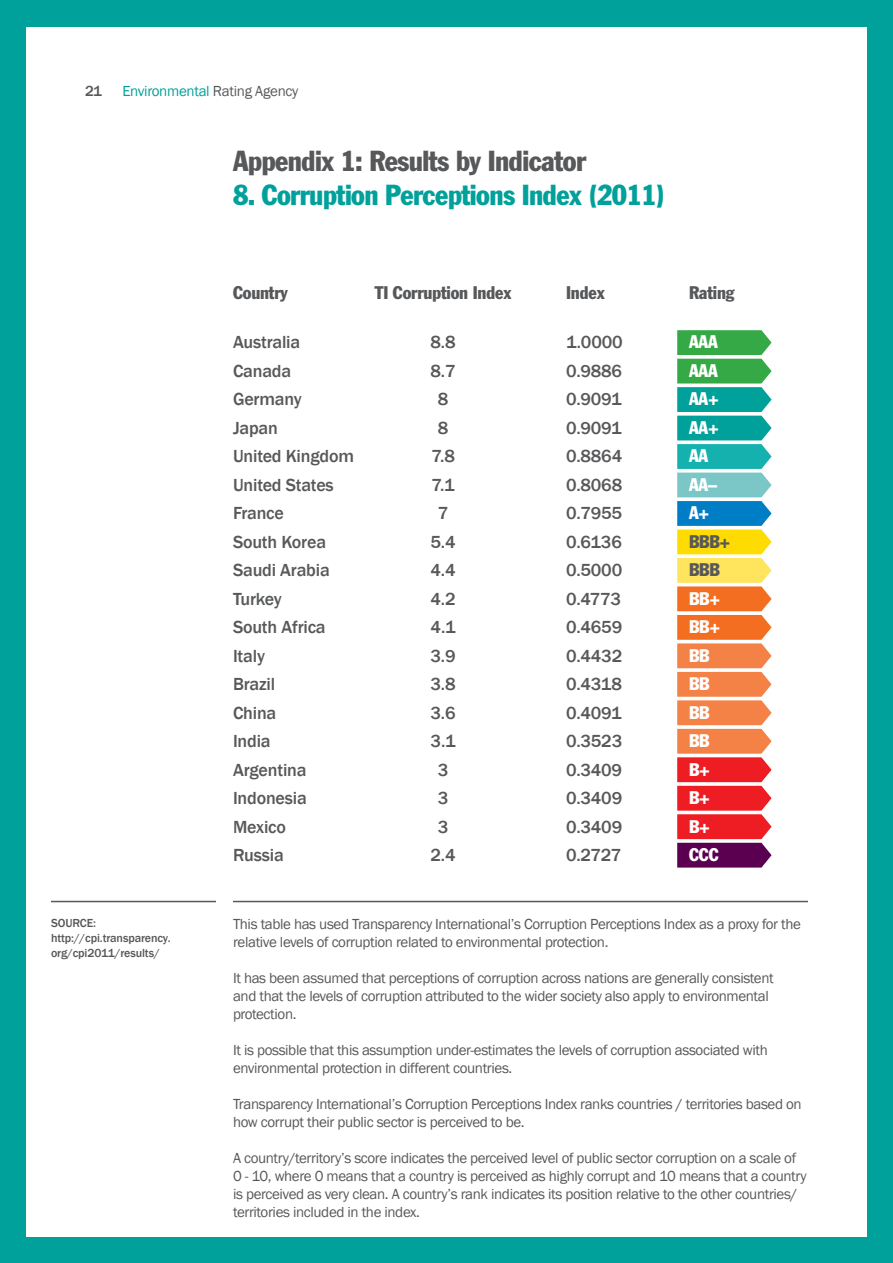
<style>
.page{position:relative;width:893px;height:1263px;background:#fff}
.page>*{position:absolute;margin:0;border:0;box-sizing:border-box;transform-origin:0 0}
.t1{font:condensed 28.5px "Franklin Gothic";letter-spacing:-.02em;color:#00a09b}
.t2{font:condensed 28.5px "Franklin Gothic";letter-spacing:-.02em;color:#57585a}
.t3{font:500 18px "Franklin Gothic";letter-spacing:-.01em;color:#57585a}
.t4{font:condensed 18px "Franklin Gothic";letter-spacing:-.01em;color:#57585a}
.t5{font:condensed 18px "Franklin Gothic";letter-spacing:-.01em;color:#fff}
.t6{font:15px/18px "Franklin Gothic";letter-spacing:-.025em;color:#57585a}
.t7{font:15px "Franklin Gothic";letter-spacing:-.02em;color:#00a09b}
.t8{font:500 15px "Franklin Gothic";color:#57585a}
.t9{font:500 12px/15px "Franklin Gothic";letter-spacing:-.01em;color:#57585a}
.s1{color:#57585a}
</style>
<div class="page">
<div style="left:867px;top:0;width:26px;height:1263px;background:#00a09b"></div>
<div style="left:0;top:0;width:893px;height:27px;background:#00a09b"></div>
<div style="left:0;top:1237px;width:893px;height:26px;background:#00a09b"></div>
<div style="left:0;top:0;width:26px;height:1263px;background:#00a09b"></div>
<hr style="left:51px;top:901px;width:165px;height:1px;background:#57585a">
<svg style="left:677px;top:330px;width:95px;height:537px;background:#b09673"></svg>
<hr style="left:233px;top:901px;width:575px;height:1px;background:#57585a">
<p class="t8" style="left:85px;top:81px;width:18px">21</p>
<p class="t7" style="left:122px;top:81px;width:178px">Environmental <span class="s1">Rating Agency</span></p>
<h1 class="t2" style="left:233px;top:143px;width:355px">Appendix 1: Results by Indicator</h1>
<h1 class="t1" style="left:233px;top:178px;width:434px">8. Corruption Perceptions Index (2011)</h1>
<p class="t4" style="left:233px;top:281px;width:56px">Country</p>
<p class="t4" style="left:375px;top:281px;width:138px">TI Corruption Index</p>
<p class="t4" style="left:566px;top:281px;width:40px">Index</p>
<p class="t4" style="left:689px;top:281px;width:47px">Rating</p>
<p class="t3" style="left:233px;top:331px;width:69px">Australia</p>
<p class="t3" style="left:431px;top:331px;width:27px">8.8</p>
<p class="t3" style="left:566px;top:331px;width:58px">1.0000</p>
<p class="t5" style="left:689px;top:331px;width:30px">AAA</p>
<p class="t3" style="left:233px;top:360px;width:60px">Canada</p>
<p class="t3" style="left:431px;top:360px;width:27px">8.7</p>
<p class="t3" style="left:566px;top:360px;width:58px">0.9886</p>
<p class="t5" style="left:689px;top:359px;width:30px">AAA</p>
<p class="t3" style="left:233px;top:388px;width:70px">Germany</p>
<p class="t3" style="left:438px;top:388px;width:12px">8</p>
<p class="t3" style="left:566px;top:388px;width:57px">0.9091</p>
<p class="t5" style="left:689px;top:388px;width:31px">AA+</p>
<p class="t3" style="left:233px;top:417px;width:46px">Japan</p>
<p class="t3" style="left:438px;top:417px;width:12px">8</p>
<p class="t3" style="left:566px;top:417px;width:57px">0.9091</p>
<p class="t5" style="left:689px;top:416px;width:31px">AA+</p>
<p class="t3" style="left:233px;top:445px;width:123px">United Kingdom</p>
<p class="t3" style="left:431px;top:445px;width:25px">7.8</p>
<p class="t3" style="left:566px;top:445px;width:58px">0.8864</p>
<p class="t5" style="left:689px;top:445px;width:21px">AA</p>
<p class="t3" style="left:233px;top:474px;width:102px">United States</p>
<p class="t3" style="left:431px;top:474px;width:25px">7.1</p>
<p class="t3" style="left:566px;top:474px;width:58px">0.8068</p>
<p class="t5" style="left:689px;top:473px;width:29px">AA–</p>
<p class="t3" style="left:233px;top:502px;width:52px">France</p>
<p class="t3" style="left:438px;top:502px;width:12px">7</p>
<p class="t3" style="left:566px;top:502px;width:58px">0.7955</p>
<p class="t5" style="left:689px;top:502px;width:22px">A+</p>
<p class="t3" style="left:233px;top:531px;width:95px">South Korea</p>
<p class="t3" style="left:431px;top:531px;width:27px">5.4</p>
<p class="t3" style="left:566px;top:531px;width:57px">0.6136</p>
<p class="t4" style="left:689px;top:530px;width:43px">BBB+</p>
<p class="t3" style="left:233px;top:559px;width:98px">Saudi Arabia</p>
<p class="t3" style="left:431px;top:559px;width:27px">4.4</p>
<p class="t3" style="left:566px;top:559px;width:58px">0.5000</p>
<p class="t4" style="left:689px;top:559px;width:32px">BBB</p>
<p class="t3" style="left:233px;top:588px;width:50px">Turkey</p>
<p class="t3" style="left:431px;top:588px;width:27px">4.2</p>
<p class="t3" style="left:566px;top:588px;width:56px">0.4773</p>
<p class="t5" style="left:689px;top:587px;width:33px">BB+</p>
<p class="t3" style="left:233px;top:616px;width:94px">South Africa</p>
<p class="t3" style="left:431px;top:616px;width:26px">4.1</p>
<p class="t3" style="left:566px;top:616px;width:58px">0.4659</p>
<p class="t5" style="left:689px;top:616px;width:33px">BB+</p>
<p class="t3" style="left:233px;top:645px;width:33px">Italy</p>
<p class="t3" style="left:431px;top:645px;width:27px">3.9</p>
<p class="t3" style="left:566px;top:645px;width:58px">0.4432</p>
<p class="t5" style="left:689px;top:644px;width:22px">BB</p>
<p class="t3" style="left:233px;top:673px;width:44px">Brazil</p>
<p class="t3" style="left:431px;top:673px;width:27px">3.8</p>
<p class="t3" style="left:566px;top:673px;width:57px">0.4318</p>
<p class="t5" style="left:689px;top:673px;width:22px">BB</p>
<p class="t3" style="left:233px;top:702px;width:45px">China</p>
<p class="t3" style="left:431px;top:702px;width:27px">3.6</p>
<p class="t3" style="left:566px;top:702px;width:57px">0.4091</p>
<p class="t5" style="left:689px;top:701px;width:22px">BB</p>
<p class="t3" style="left:233px;top:730px;width:39px">India</p>
<p class="t3" style="left:431px;top:730px;width:26px">3.1</p>
<p class="t3" style="left:566px;top:730px;width:58px">0.3523</p>
<p class="t5" style="left:689px;top:730px;width:22px">BB</p>
<p class="t3" style="left:233px;top:759px;width:75px">Argentina</p>
<p class="t3" style="left:438px;top:759px;width:12px">3</p>
<p class="t3" style="left:566px;top:759px;width:58px">0.3409</p>
<p class="t5" style="left:689px;top:758px;width:22px">B+</p>
<p class="t3" style="left:233px;top:787px;width:75px">Indonesia</p>
<p class="t3" style="left:438px;top:787px;width:12px">3</p>
<p class="t3" style="left:566px;top:787px;width:58px">0.3409</p>
<p class="t5" style="left:689px;top:787px;width:22px">B+</p>
<p class="t3" style="left:233px;top:816px;width:54px">Mexico</p>
<p class="t3" style="left:438px;top:816px;width:12px">3</p>
<p class="t3" style="left:566px;top:816px;width:58px">0.3409</p>
<p class="t5" style="left:689px;top:815px;width:22px">B+</p>
<p class="t3" style="left:233px;top:844px;width:52px">Russia</p>
<p class="t3" style="left:431px;top:844px;width:27px">2.4</p>
<p class="t3" style="left:566px;top:844px;width:57px">0.2727</p>
<p class="t5" style="left:689px;top:844px;width:31px">CCC</p>
<p class="t9" style="left:51px;top:915px;width:121px">SOURCE: http://cpi.transparency. org/cpi2011/results/</p>
<p class="t6" style="left:233px;top:915px;width:569px">This table has used Transparency International’s Corruption Perceptions Index as a proxy for the relative levels of corruption related to environmental protection.</p>
<p class="t6" style="left:233px;top:969px;width:542px">It has been assumed that perceptions of corruption across nations are generally consistent and that the levels of corruption attributed to the wider society also apply to environmental protection.</p>
<p class="t6" style="left:233px;top:1041px;width:536px">It is possible that this assumption under-estimates the levels of corruption associated with environmental protection in different countries.</p>
<p class="t6" style="left:233px;top:1095px;width:570px">Transparency International’s Corruption Perceptions Index ranks countries / territories based on how corrupt their public sector is perceived to be.</p>
<p class="t6" style="left:233px;top:1149px;width:575px">A country/territory’s score indicates the perceived level of public sector corruption on a scale of 0 - 10, where 0 means that a country is perceived as highly corrupt and 10 means that a country is perceived as very clean. A country’s rank indicates its position relative to the other countries/ territories included in the index.</p>
</div>
